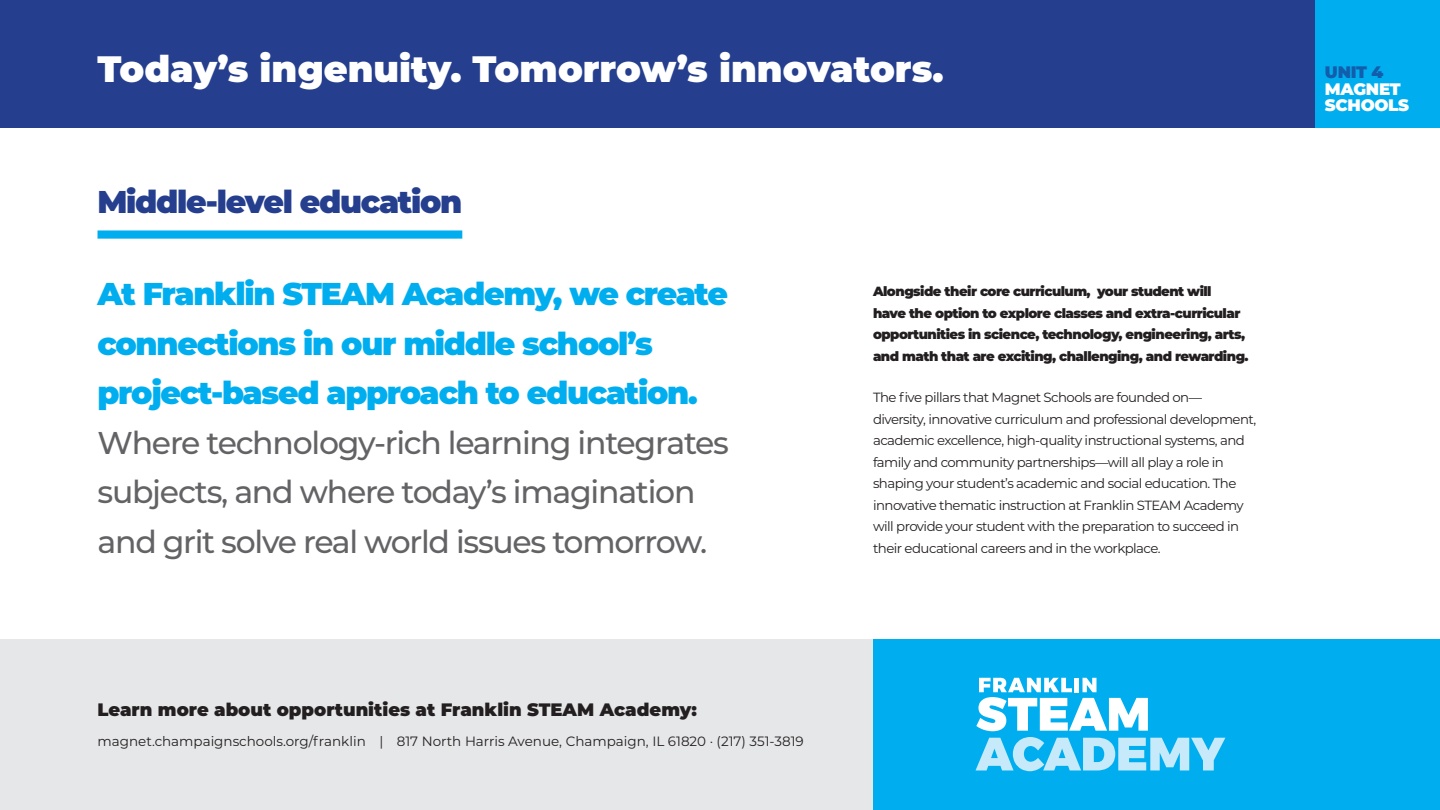
<style>
.page{position:relative;width:1440px;height:810px;background:#fff}
.page>*{position:absolute;margin:0;border:0;box-sizing:border-box;transform-origin:0 0}
.t1{font:900 36.75px "Montserrat";color:#fff}
.t2{font:500 31.5px/49.5px "Montserrat";letter-spacing:-.04em;color:#636366}
.t3{font:900 31.5px/49.5px "Montserrat";letter-spacing:-.04em;color:#00aeef}
.t4{font:900 31.5px "Montserrat";letter-spacing:-.04em;color:#253f8e}
.t5{font:900 18px "Montserrat";color:#231f20}
.t6{font:900 16.65px/16.6px "Montserrat";letter-spacing:-.02em;color:#fff}
.t7{font:900 16.65px "Montserrat";color:#135eac}
.t8{font:13.5px "Montserrat";color:#231f20}
.t9{font:13.27px/21.5px "Montserrat";letter-spacing:-.04em;color:#231f20}
.t10{font:900 13.27px/21.5px "Montserrat";letter-spacing:-.04em;color:#231f20}
</style>
<div class="page">
<div style="left:0;top:0;width:1440px;height:128px;background:#253f8e"></div>
<div style="left:0;top:639px;width:1440px;height:171px;background:#e6e7e9"></div>
<div style="left:98px;top:230px;width:364px;height:9px;background:#00aeef"></div>
<div style="left:1315px;top:0;width:125px;height:128px;background:#00aeef"></div>
<div style="left:873px;top:639px;width:567px;height:171px;background:#00aeef"></div>
<svg style="left:976px;top:677px;width:172px;height:54px"></svg>
<svg style="left:975px;top:737px;width:251px;height:35px"></svg>
<h1 class="t1" style="left:98px;top:41px;width:848px">Today’s ingenuity. Tomorrow’s innovators.</h1>
<h2 class="t4" style="left:98px;top:179px;width:366px">Middle-level education</h2>
<h2 class="t3" style="left:98px;top:268px;width:632px">At Franklin STEAM Academy, we create connections in our middle school’s project-based approach to education.</h2>
<h2 class="t2" style="left:98px;top:417px;width:633px">Where technology-rich learning integrates subjects, and where today’s imagination and grit solve real world issues tomorrow.</h2>
<h3 class="t5" style="left:98px;top:696px;width:601px">Learn more about opportunities at Franklin STEAM Academy:</h3>
<p class="t8" style="left:98px;top:732px;width:708px">magnet.champaignschools.org/franklin | 817 North Harris Avenue, Champaign, IL 61820 · (217) 351-3819</p>
<p class="t10" style="left:873px;top:280px;width:377px">Alongside their core curriculum, your student will<br>have the option to explore classes and extra-curricular opportunities in science, technology, engineering, arts, and math that are exciting, challenging, and rewarding.</p>
<p class="t9" style="left:873px;top:387px;width:385px">The five pillars that Magnet Schools are founded on— diversity, innovative curriculum and professional development, academic excellence, high-quality instructional systems, and family and community partnerships—will all play a role in shaping your student’s academic and social education. The innovative thematic instruction at Franklin STEAM Academy will provide your student with the preparation to succeed in their educational careers and in the workplace.</p>
<p class="t7" style="left:1325px;top:60px;width:60px">UNIT 4</p>
<p class="t6" style="left:1325px;top:79px;width:86px">MAGNET<br>SCHOOLS</p>
</div>
